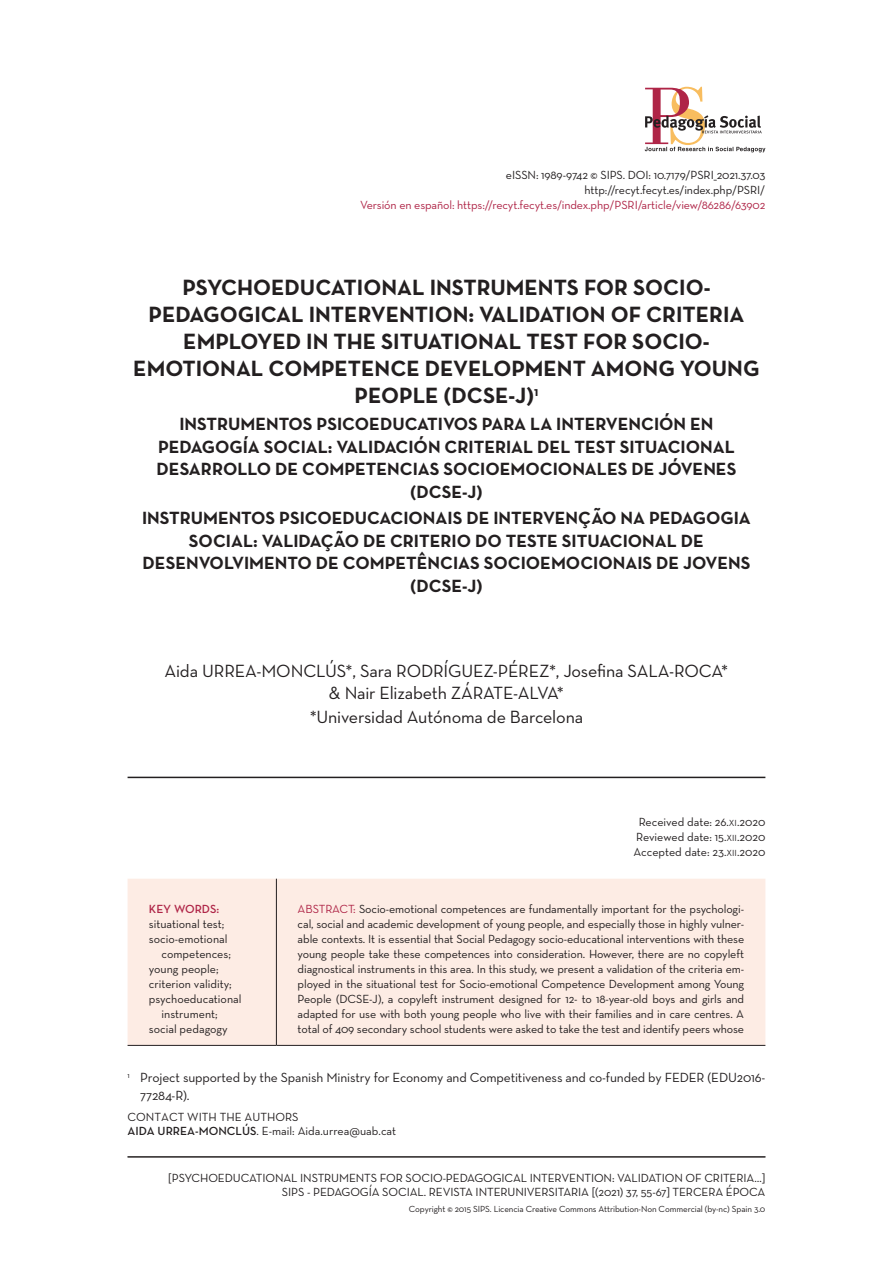
<style>
.page{position:relative;width:893px;height:1263px;background:#fff}
.page>*{position:absolute;margin:0;border:0;box-sizing:border-box;transform-origin:0 0}
.article-title{font:700 22.5px/27px "Neutra Text";color:#231f20;text-align:center}
.trans-title2{font:700 18px/22.5px "Neutra Text";color:#231f20;text-align:center}
.trans-title{font:700 18px/22.5px "Neutra Text";color:#231f20;text-align:center}
.name{font:18px/21.6px "Neutra Text";letter-spacing:-.01em;color:#231f20;text-align:center}
.Universidad{font:18px "Neutra Text";letter-spacing:-.01em;color:#231f20}
.NotaEsp{font:13.5px/18px "Neutra Text";letter-spacing:-.01em;color:#231f20}
.Abstract{font:12px/15px "Neutra Text";letter-spacing:-.01em;color:#231f20;text-align:right}
.KeyWords{font:12px/15px "Neutra Text";color:#231f20;text-align:right}
.t1{font:12px "Neutra Text";letter-spacing:-.01em;color:#af2547}
.Contactar{font:12px "Neutra Text";color:#231f20}
.Fecha1-2{font:12px "Neutra Text";color:#231f20}
.Fecha3{font:12px "Neutra Text";letter-spacing:-.005em;color:#231f20}
.KeyWordsTit{font:600 12px "Neutra Text";color:#af2547}
.t2{font:9px "Neutra Text";letter-spacing:-.01em;color:#231f20}
.s1{font-family:"Neutra Text Book Alt";font-size:9px}
.s2{color:#af2547}
.s3{font-weight:600}
</style>
<div class="page">
<hr style="left:128px;top:1156px;width:637px;height:1px;background:#231f20">
<svg style="left:645px;top:87px;width:120px;height:65px"></svg>
<hr style="left:128px;top:777px;width:637px;height:1px;background:#231f20">
<div style="left:128px;top:879px;width:637px;height:166px;background:#fdece4"></div>
<hr style="left:276px;top:879px;width:1px;height:166px;background:#231f20">
<hr style="left:128px;top:1045px;width:148px;height:1px;background:#231f20">
<hr style="left:276px;top:1045px;width:489px;height:1px;background:#231f20">
<p class="Abstract" style="left:506px;top:167px;width:261px">eISSN: 1989-9742 © SIPS. DOI: 10.7179/PSRI_2021.37.03</p>
<p class="Abstract" style="left:585px;top:182px;width:182px">http://recyt.fecyt.es/index.php/PSRI/</p>
<p class="t1" style="left:360px;top:198px;width:407px">Versión en español: https://recyt.fecyt.es/index.php/PSRI/article/view/86286/63902</p>
<p class="article-title" style="left:133px;top:274px;width:628px">PSYCHOEDUCATIONAL INSTRUMENTS FOR SOCIO-PEDAGOGICAL INTERVENTION: VALIDATION OF CRITERIA EMPLOYED IN THE SITUATIONAL TEST FOR SOCIO-EMOTIONAL COMPETENCE DEVELOPMENT AMONG YOUNG PEOPLE (DCSE-J)<sup>1</sup></p>
<p class="trans-title" style="left:157px;top:412px;width:581px">INSTRUMENTOS PSICOEDUCATIVOS PARA LA INTERVENCIÓN EN PEDAGOGÍA SOCIAL: VALIDACIÓN CRITERIAL DEL TEST SITUACIONAL DESARROLLO DE COMPETENCIAS SOCIOEMOCIONALES DE JÓVENES (DCSE-J)</p>
<p class="trans-title2" style="left:142px;top:507px;width:610px">INSTRUMENTOS PSICOEDUCACIONAIS DE INTERVENÇÃO NA PEDAGOGIA SOCIAL: VALIDAÇÃO DE CRITERIO DO TESTE SITUACIONAL DE DESENVOLVIMENTO DE COMPETÊNCIAS SOCIOEMOCIONAIS DE JOVENS (DCSE-J)</p>
<p class="name" style="left:165px;top:660px;width:565px">Aida URREA-MONCLÚS*, Sara RODRÍGUEZ-PÉREZ*, Josefina SALA-ROCA* &amp; Nair Elizabeth ZÁRATE-ALVA*</p>
<p class="Universidad" style="left:310px;top:706px;width:275px">*Universidad Autónoma de Barcelona</p>
<p class="KeyWordsTit" style="left:149px;top:901px;width:72px">KEY WORDS:</p>
<p class="KeyWords" style="left:149px;top:916px;width:77px">situational test;</p>
<p class="KeyWords" style="left:149px;top:931px;width:84px">socio-emotional competences;</p>
<p class="KeyWords" style="left:149px;top:961px;width:71px">young people;</p>
<p class="KeyWords" style="left:149px;top:976px;width:84px">criterion validity;</p>
<p class="KeyWords" style="left:162px;top:991px;width:82px;text-align:left;text-indent:-13px">psychoeducational instrument;</p>
<p class="KeyWords" style="left:149px;top:1021px;width:80px">social pedagogy</p>
<p class="Fecha1-2" style="left:639px;top:814px;width:128px">Received date: 26.<span class="s1">XI</span>.2020</p>
<p class="Fecha1-2" style="left:636px;top:829px;width:131px">Reviewed date: 15.<span class="s1">XII</span>.2020</p>
<p class="Fecha3" style="left:634px;top:844px;width:133px">Accepted date: 23.<span class="s1">XII</span>.2020</p>
<p class="Abstract" style="left:298px;top:901px;width:448px;text-align:justify"><span class="s2">ABSTRACT:</span> Socio-emotional competences are fundamentally important for the psychologi&shy;cal, social and academic development of young people, and especially those in highly vulner&shy;able contexts. It is essential that Social Pedagogy socio-educational interventions with these young people take these competences into consideration. However, there are no copyleft diagnostical instruments in this area. In this study, we present a validation of the criteria em&shy;ployed in the situational test for Socio-emotional Competence Development among Young People (DCSE-J), a copyleft instrument designed for 12- to 18-year-old boys and girls and adapted for use with both young people who live with their families and in care centres. A total of 409 secondary school students were asked to take the test and identify peers whose</p>
<p class="NotaEsp" style="left:140px;top:1068px;width:627px;text-indent:-13px"><sup>1</sup> Project supported by the Spanish Ministry for Economy and Competitiveness and co-funded by FEDER (EDU2016-<br>77284-R).</p>
<p class="Contactar" style="left:128px;top:1110px;width:173px">CONTACT WITH THE AUTHORS</p>
<p class="Contactar" style="left:128px;top:1124px;width:270px"><span class="s3">AIDA URREA-MONCLÚS</span>. E-mail: Aida.urrea@uab.cat</p>
<p class="Abstract" style="left:168px;top:1170px;width:599px;line-height:14.4px">[PSYCHOEDUCATIONAL INSTRUMENTS FOR SOCIO-PEDAGOGICAL INTERVENTION: VALIDATION OF CRITERIA…]<br>SIPS - PEDAGOGÍA SOCIAL. REVISTA INTERUNIVERSITARIA [(2021) 37, 55-67] TERCERA ÉPOCA</p>
<p class="t2" style="left:409px;top:1203px;width:358px">Copyright © 2015 SIPS. Licencia Creative Commons Attribution-Non Commercial (by-nc) Spain 3.0</p>
</div>
